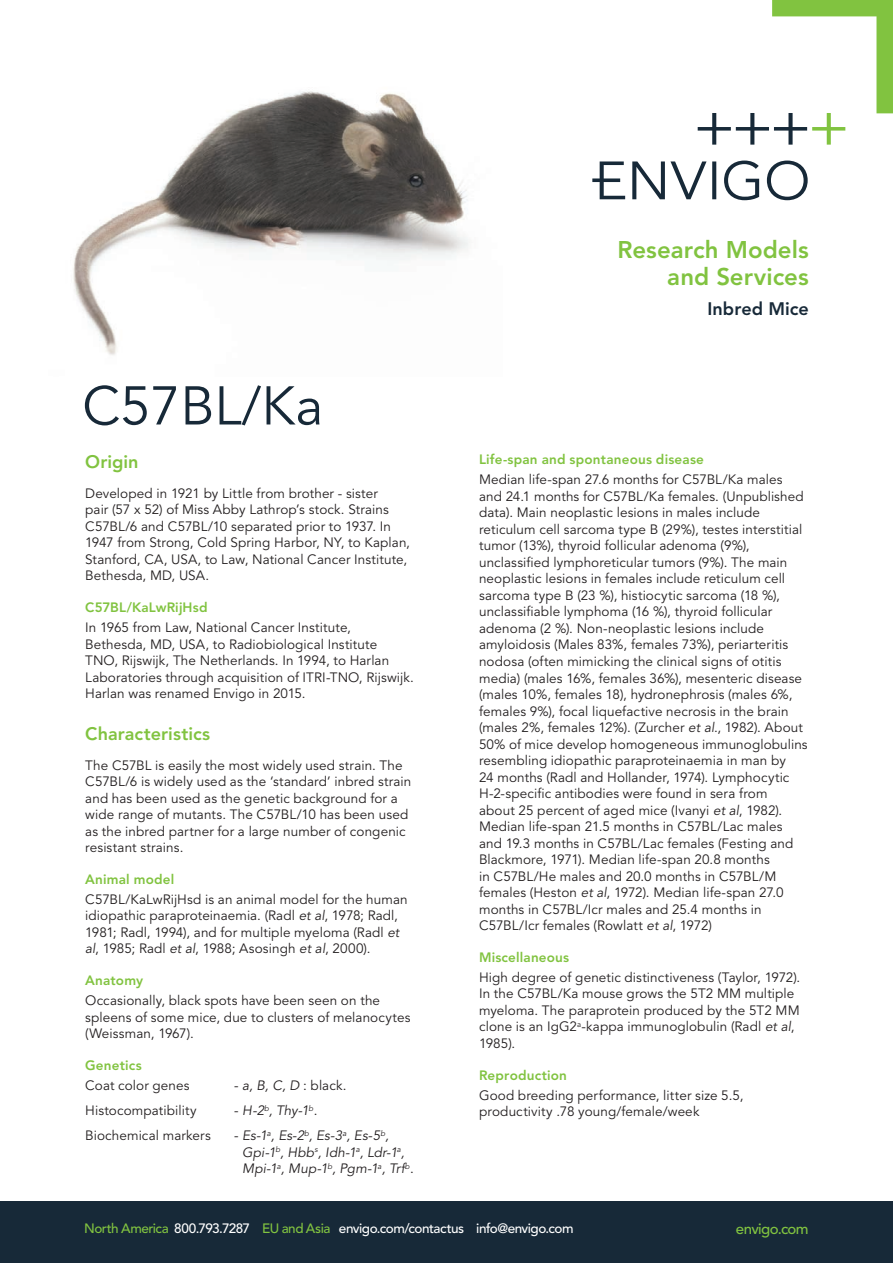
<style>
.page{position:relative;width:893px;height:1263px;background:#fff}
.page>*{position:absolute;margin:0;border:0;box-sizing:border-box;transform-origin:0 0}
.MODEL_-_36_39{font:54px "Avenir LT Std";color:#172938}
.DIVISION_TITLE_-_16{font:800 24px/27px "Avenir LT Std";color:#81c340;text-align:right}
.SUB_HEADER{font:800 18px "Avenir LT Std";letter-spacing:.005em;color:#81c340}
.MODEL_TYPE_-_12_14{font:800 18px "Avenir LT Std";color:#172938}
.t1{font:500 15px "Avenir LT Std";letter-spacing:-.04em;color:#81c340}
.BODY_-_9_11{font:13.5px/16.5px "Avenir LT Std";letter-spacing:.005em;color:#231f20}
.SUBSUB_HEADER{font:800 13.5px "Avenir LT Std";letter-spacing:.015em;color:#81c340}
.BODY_-_9_11-2{font:italic 13.5px/16.5px "Avenir LT Std";letter-spacing:.01em;color:#231f20}
.t2{font:500 13.5px "Avenir LT Std";letter-spacing:-.035em;color:#fff}
.s1{font-style:italic}
.s2{font-style:normal}
.s3{color:#81c340}
</style>
<div class="page">
<svg style="left:592px;top:161px;width:33px;height:38px"></svg>
<svg style="left:632px;top:161px;width:74px;height:38px"></svg>
<svg style="left:712px;top:161px;width:4px;height:38px"></svg>
<svg style="left:724px;top:161px;width:35px;height:39px"></svg>
<svg style="left:767px;top:161px;width:41px;height:39px"></svg>
<div style="left:0;top:1201px;width:893px;height:62px;background:#172938"></div>
<img style="left:73px;top:91px;width:397px;height:264px">
<svg style="left:698px;top:0;width:195px;height:145px"></svg>
<p class="MODEL_-_36_39" style="left:82px;top:375px;width:243px">C57BL/Ka</p>
<p class="SUB_HEADER" style="left:85px;top:451px;width:55px">Origin</p>
<p class="BODY_-_9_11" style="left:85px;top:485px;width:326px">Developed in 1921 by Little from brother - sister<br>pair (57 x 52) of Miss Abby Lathrop’s stock. Strains C57BL/6 and C57BL/10 separated prior to 1937. In 1947 from Strong, Cold Spring Harbor, NY, to Kaplan, Stanford, CA, USA, to Law, National Cancer Institute, Bethesda, MD, USA.</p>
<p class="SUBSUB_HEADER" style="left:85px;top:599px;width:124px">C57BL/KaLwRijHsd</p>
<p class="BODY_-_9_11" style="left:85px;top:620px;width:330px">In 1965 from Law, National Cancer Institute, Bethesda, MD, USA, to Radiobiological Institute<br>TNO, Rijswijk, The Netherlands. In 1994, to Harlan Laboratories through acquisition of ITRI-TNO, Rijswijk.<br>Harlan was renamed Envigo in 2015.</p>
<p class="SUB_HEADER" style="left:85px;top:723px;width:126px">Characteristics</p>
<p class="BODY_-_9_11" style="left:85px;top:757px;width:328px">The C57BL is easily the most widely used strain. The C57BL/6 is widely used as the ‘standard’ inbred strain and has been used as the genetic background for a wide range of mutants. The C57BL/10 has been used as the inbred partner for a large number of congenic resistant strains.</p>
<p class="SUBSUB_HEADER" style="left:85px;top:871px;width:91px">Animal model</p>
<p class="BODY_-_9_11" style="left:85px;top:891px;width:324px">C57BL/KaLwRijHsd is an animal model for the human idiopathic paraproteinaemia. (Radl <span class="s1">et al</span>, 1978; Radl, 1981; Radl, 1994), and for multiple myeloma (Radl <span class="s1">et al</span>, 1985; Radl <span class="s1">et al</span>, 1988; Asosingh <span class="s1">et al</span>, 2000).</p>
<p class="SUBSUB_HEADER" style="left:85px;top:972px;width:59px">Anatomy</p>
<p class="BODY_-_9_11" style="left:85px;top:993px;width:327px">Occasionally, black spots have been seen on the spleens of some mice, due to clusters of melanocytes (Weissman, 1967).</p>
<p class="SUBSUB_HEADER" style="left:85px;top:1057px;width:58px">Genetics</p>
<p class="BODY_-_9_11" style="left:85px;top:1077px;width:106px">Coat color genes</p>
<p class="BODY_-_9_11" style="left:234px;top:1077px;width:114px">- <span class="s1">a, B, C, D</span> : black.</p>
<p class="BODY_-_9_11" style="left:85px;top:1102px;width:113px">Histocompatibility</p>
<p class="BODY_-_9_11-2" style="left:234px;top:1102px;width:85px"><span class="s2">-</span> H-2<sup>b</sup>, Thy-1<sup>b</sup><span class="s2">.</span></p>
<p class="BODY_-_9_11" style="left:85px;top:1127px;width:127px">Biochemical markers</p>
<p class="BODY_-_9_11-2" style="left:242px;top:1127px;width:173px;text-indent:-8px"><span class="s2">-</span> Es-1<sup>a</sup>, Es-2<sup>b</sup>, Es-3<sup>a</sup>, Es-5<sup>b</sup>,<br>Gpi-1<sup>b</sup>, Hbb<sup>s</sup>, Idh-1<sup>a</sup>, Ldr-1<sup>a</sup>,<br>Mpi-1<sup>a</sup>, Mup-1<sup>b</sup>, Pgm-1<sup>a</sup>, Trf<sup>b</sup><span class="s2">.</span></p>
<p class="DIVISION_TITLE_-_16" style="left:618px;top:236px;width:193px">Research Models and Services</p>
<p class="MODEL_TYPE_-_12_14" style="left:707px;top:298px;width:103px">Inbred Mice</p>
<p class="SUBSUB_HEADER" style="left:479px;top:452px;width:226px">Life-span and spontaneous disease</p>
<p class="BODY_-_9_11" style="left:479px;top:472px;width:330px">Median life-span 27.6 months for C57BL/Ka males and 24.1 months for C57BL/Ka females. (Unpublished data). Main neoplastic lesions in males include reticulum cell sarcoma type B (29%), testes interstitial tumor (13%), thyroid follicular adenoma (9%), unclassified lymphoreticular tumors (9%). The main neoplastic lesions in females include reticulum cell sarcoma type B (23 %), histiocytic sarcoma (18 %), unclassifiable lymphoma (16 %), thyroid follicular adenoma (2 %). Non-neoplastic lesions include amyloidosis (Males 83%, females 73%), periarteritis nodosa (often mimicking the clinical signs of otitis media) (males 16%, females 36%), mesenteric disease (males 10%, females 18), hydronephrosis (males 6%, females 9%), focal liquefactive necrosis in the brain (males 2%, females 12%). (Zurcher <span class="s1">et al</span>., 1982). About 50% of mice develop homogeneous immunoglobulins resembling idiopathic paraproteinaemia in man by<br>24 months (Radl and Hollander, 1974). Lymphocytic H-2-specific antibodies were found in sera from<br>about 25 percent of aged mice (Ivanyi <span class="s1">et al</span>, 1982).<br>Median life-span 21.5 months in C57BL/Lac males and 19.3 months in C57BL/Lac females (Festing and Blackmore, 1971). Median life-span 20.8 months<br>in C57BL/He males and 20.0 months in C57BL/M females (Heston <span class="s1">et al</span>, 1972). Median life-span 27.0 months in C57BL/Icr males and 25.4 months in C57BL/Icr females (Rowlatt <span class="s1">et al</span>, 1972)</p>
<p class="SUBSUB_HEADER" style="left:479px;top:949px;width:92px">Miscellaneous</p>
<p class="BODY_-_9_11" style="left:479px;top:969px;width:323px">High degree of genetic distinctiveness (Taylor, 1972).<br>In the C57BL/Ka mouse grows the 5T2 MM multiple myeloma. The paraprotein produced by the 5T2 MM clone is an IgG2<sup>a</sup>-kappa immunoglobulin (Radl <span class="s1">et al</span>, 1985).</p>
<p class="SUBSUB_HEADER" style="left:479px;top:1067px;width:89px">Reproduction</p>
<p class="BODY_-_9_11" style="left:479px;top:1087px;width:266px">Good breeding performance, litter size 5.5, productivity .78 young/female/week</p>
<p class="t2" style="left:84px;top:1221px;width:491px"><span class="s3">North America</span> 800.793.7287 <span class="s3">EU and Asia</span> envigo.com/contactus info@envigo.com</p>
<p class="t1" style="left:736px;top:1220px;width:74px">envigo.com</p>
</div>
